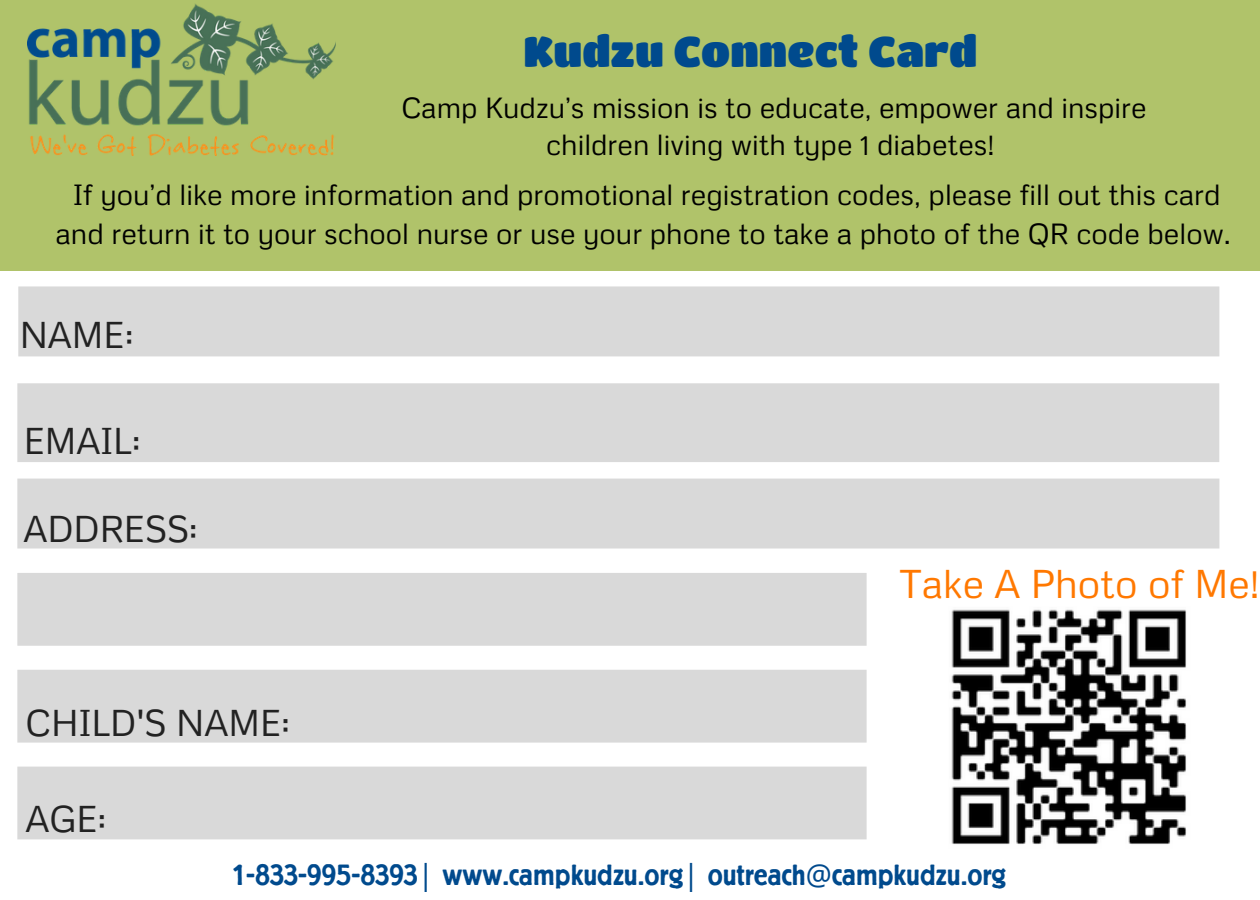
<style>
.page{position:relative;width:1260px;height:900px;background:#fff}
.page>*{position:absolute;margin:0;border:0;box-sizing:border-box;transform-origin:0 0}
.t1{font:42.5px "Titan One";color:#004a8d}
.t2{font:40px "Metrophobic";color:#ff7800}
.t3{font:37.25px "Metrophobic";color:#222}
.t4{font:29px/36.8px "Metrophobic";color:#000;text-align:center}
.t5{font:500 29px "Berliner Grotesk";color:#004a8d}
.s1{font-family:"Noto Sans";font-weight:400}
</style>
<div class="page">
<div style="left:0;top:0;width:1260px;height:271px;background:#b0c36a"></div>
<img style="left:28px;top:4px;width:307px;height:151px">
<img style="left:951px;top:609px;width:235px;height:235px">
<div style="left:14px;top:380px;width:1208px;height:85px;background:#d9d9d9"></div>
<div style="left:12px;top:383px;width:5px;height:79px;background:#fff"></div>
<div style="left:1219px;top:383px;width:6px;height:79px;background:#fff"></div>
<div style="left:17px;top:462px;width:1202px;height:6px;background:#fff"></div>
<div style="left:17px;top:378px;width:1202px;height:5px;background:#fff"></div>
<div style="left:15px;top:284px;width:1207px;height:75px;background:#d9d9d9"></div>
<div style="left:13px;top:286px;width:5px;height:70px;background:#fff"></div>
<div style="left:1219px;top:286px;width:6px;height:70px;background:#fff"></div>
<div style="left:18px;top:356px;width:1201px;height:6px;background:#fff"></div>
<div style="left:18px;top:281px;width:1201px;height:5px;background:#fff"></div>
<div style="left:14px;top:764px;width:855px;height:78px;background:#d9d9d9"></div>
<div style="left:12px;top:767px;width:5px;height:72px;background:#fff"></div>
<div style="left:867px;top:767px;width:5px;height:72px;background:#fff"></div>
<div style="left:17px;top:839px;width:850px;height:6px;background:#fff"></div>
<div style="left:17px;top:761px;width:850px;height:6px;background:#fff"></div>
<div style="left:14px;top:667px;width:855px;height:78px;background:#d9d9d9"></div>
<div style="left:12px;top:670px;width:5px;height:73px;background:#fff"></div>
<div style="left:867px;top:670px;width:5px;height:73px;background:#fff"></div>
<div style="left:17px;top:743px;width:850px;height:5px;background:#fff"></div>
<div style="left:17px;top:664px;width:850px;height:6px;background:#fff"></div>
<div style="left:14px;top:570px;width:855px;height:79px;background:#d9d9d9"></div>
<div style="left:12px;top:573px;width:5px;height:73px;background:#fff"></div>
<div style="left:867px;top:573px;width:5px;height:73px;background:#fff"></div>
<div style="left:17px;top:646px;width:850px;height:5px;background:#fff"></div>
<div style="left:17px;top:567px;width:850px;height:6px;background:#fff"></div>
<div style="left:14px;top:476px;width:1208px;height:75px;background:#d9d9d9"></div>
<div style="left:12px;top:479px;width:5px;height:70px;background:#fff"></div>
<div style="left:1219px;top:479px;width:6px;height:70px;background:#fff"></div>
<div style="left:17px;top:549px;width:1202px;height:5px;background:#fff"></div>
<svg style="left:1219px;top:462px;width:3px;height:17px"></svg>
<svg style="left:14px;top:462px;width:3px;height:17px"></svg>
<div style="left:17px;top:473px;width:1202px;height:6px;background:#fff"></div>
<h1 class="t1" style="left:523px;top:26px;width:455px">Kudzu Connect Card</h1>
<p class="t4" style="left:401px;top:89px;width:747px">Camp Kudzu’s mission is to educate, empower and inspire children living with type 1 diabetes!</p>
<p class="t4" style="left:56px;top:174px;width:1177px;line-height:39.2px">If you’d like more information and promotional registration codes, please fill out this card and return it to your school nurse or use your phone to take a photo of the QR code below.</p>
<p class="t3" style="left:20px;top:310px;width:115px">NAME:</p>
<p class="t3" style="left:24px;top:416px;width:119px">EMAIL:</p>
<p class="t3" style="left:23px;top:505px;width:176px">ADDRESS:</p>
<p class="t3" style="left:26px;top:698px;width:266px">CHILD'S NAME:</p>
<p class="t3" style="left:26px;top:795px;width:82px">AGE:</p>
<h2 class="t2" style="left:900px;top:558px;width:362px">Take A Photo of Me!</h2>
<p class="t5" style="left:231px;top:860px;width:776px">1-833-995-8393<span class="s1">|</span> www.campkudzu.org<span class="s1">|</span> outreach<span class="s1">@</span>campkudzu.org</p>
</div>
